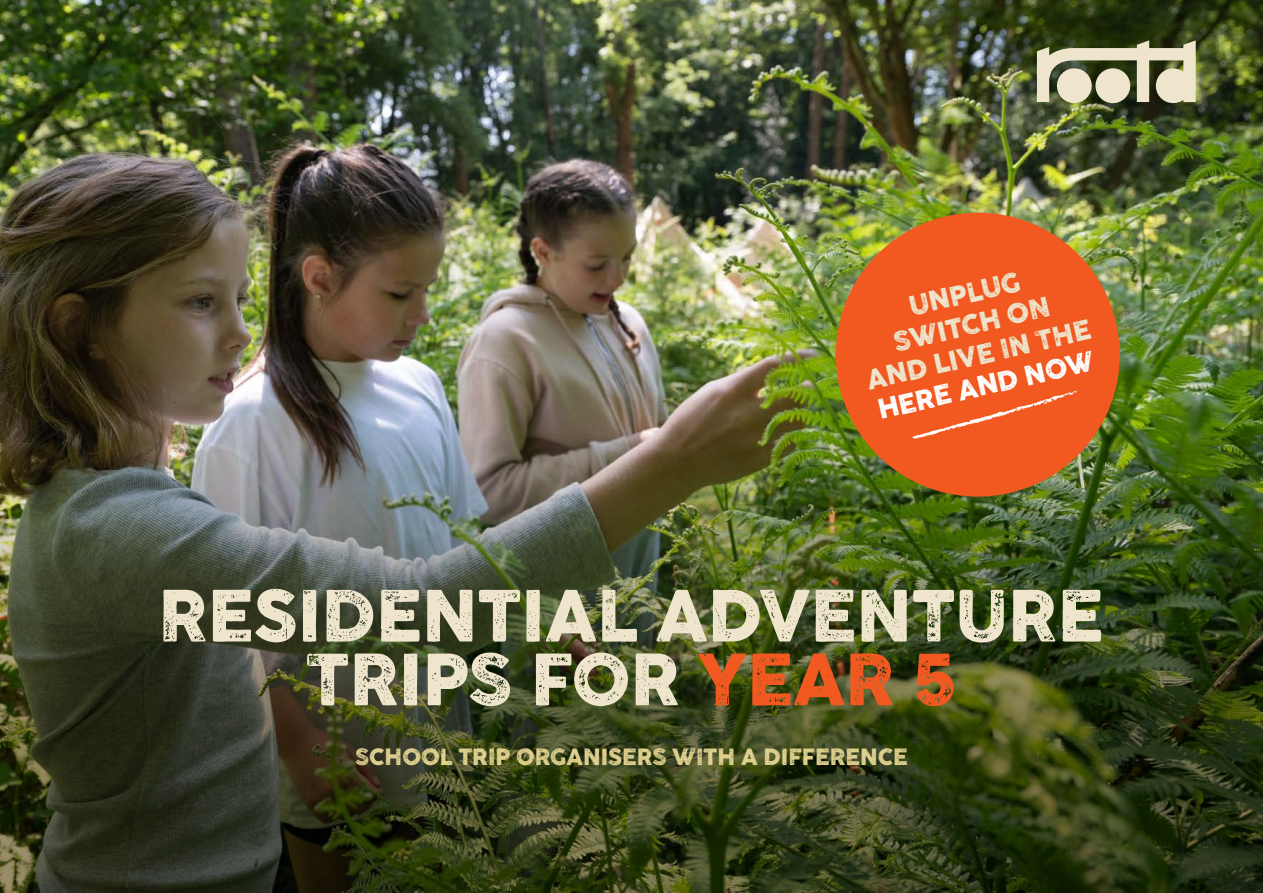
<style>
.page{position:relative;width:1263px;height:893px;background:#fff}
.page>*{position:absolute;margin:0;border:0;box-sizing:border-box;transform-origin:0 0}
.t1{font:68.4px/63.8px "Cocogoose Pro Letterpress";color:#eee5cc;text-align:center}
.t2{font:25.95px/31.2px "Cocogoose Pro Letterpress";color:#eee5cc;text-align:center}
.t3{font:21.75px "Cocogoose Pro Letterpress";color:#dfd08f}
.s1{color:#fff}
.s2{color:#f15921}
</style>
<div class="page">
<img style="left:0;top:0;width:1263px;height:411px">
<img style="left:0;top:411px;width:1263px;height:482px">
<svg style="left:1037px;top:40px;width:159px;height:66px"></svg>
<img style="left:822px;top:199px;width:312px;height:312px">
<svg style="left:912px;top:390px;width:166px;height:49px"></svg>
<p class="t2" style="left:850px;top:305px;width:230px;rotate:-13deg">UNPLUG<br>SWITCH ON<br>AND LIVE IN THE<br><span class="s1">HERE AND NOW</span></p>
<p class="t1" style="left:158px;top:586px;width:947px">RESIDENTIAL ADVENTURE<br>TRIPS FOR <span class="s2">YEAR 5</span></p>
<p class="t3" style="left:355px;top:745px;width:554px">SCHOOL TRIP ORGANISERS WITH A DIFFERENCE</p>
</div>
